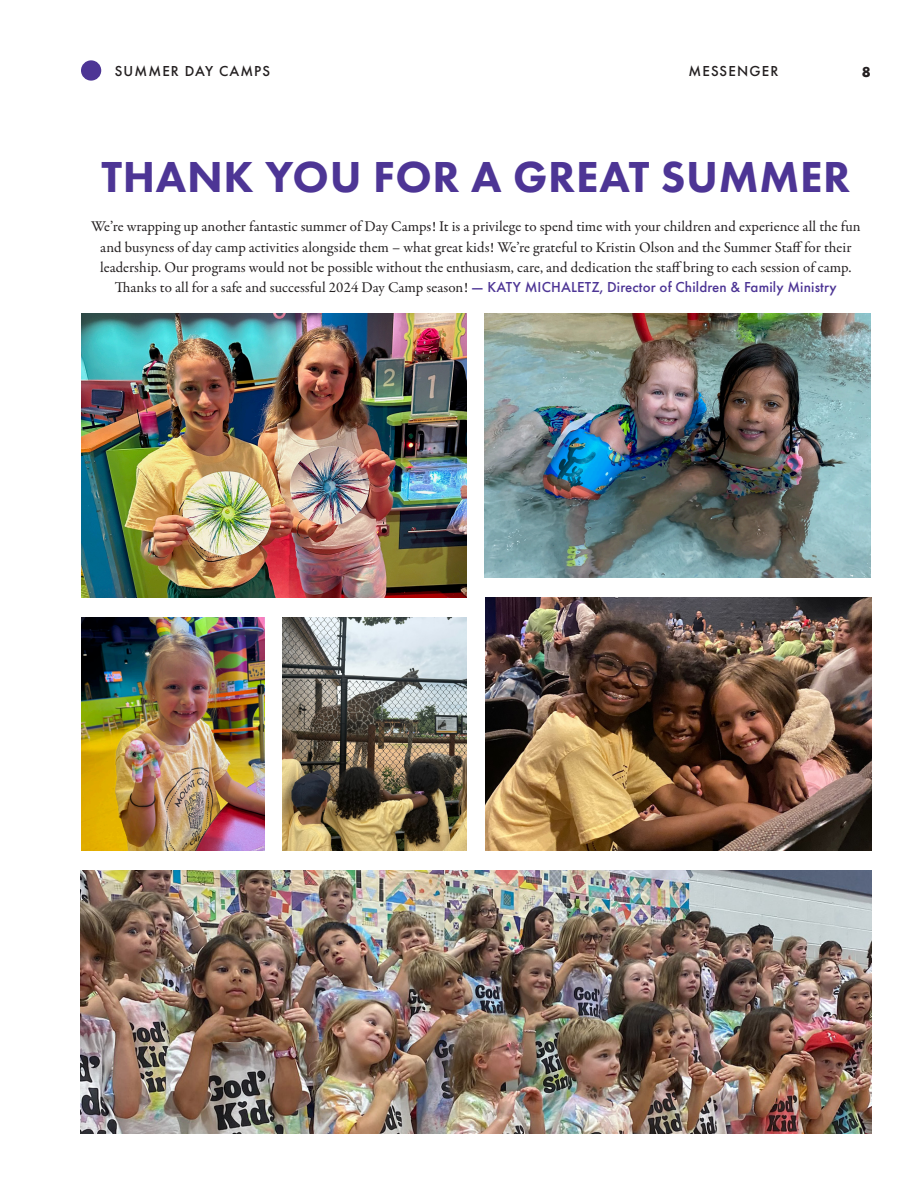
<style>
.page{position:relative;width:918px;height:1188px;background:#fff}
.page>*{position:absolute;margin:0;border:0;box-sizing:border-box;transform-origin:0 0}
.t1{font:800 45px "Futura PT";letter-spacing:.015em;color:#4d3595}
.t2{font:15px/20.2px "Garamond Premr Pro";letter-spacing:.005em;color:#231f20;text-align:center}
.t3{font:500 15px "Futura PT";letter-spacing:.075em;color:#231f20}
.t4{font:700 15px "Futura PT";color:#231f20}
.s1{font-family:"Futura PT";font-weight:500;color:#4d3595}
</style>
<div class="page">
<div style="left:81px;top:60px;width:20px;height:21px;background:#4d3595;border-radius:50%"></div>
<img style="left:81px;top:314px;width:386px;height:283px">
<img style="left:485px;top:314px;width:386px;height:263px">
<img style="left:81px;top:618px;width:184px;height:232px">
<img style="left:485px;top:598px;width:386px;height:253px">
<img style="left:81px;top:871px;width:790px;height:263px">
<img style="left:283px;top:618px;width:184px;height:232px">
<p class="t3" style="left:115px;top:62px;width:157px">SUMMER DAY CAMPS</p>
<p class="t3" style="left:688px;top:62px;width:91px">MESSENGER</p>
<p class="t4" style="left:862px;top:62px;width:10px">8</p>
<p class="t1" style="left:102px;top:149px;width:751px">THANK YOU FOR A GREAT SUMMER</p>
<p class="t2" style="left:91px;top:217px;width:771px">We’re wrapping up another fantastic summer of Day Camps! It is a privilege to spend time with your children and experience all the fun and busyness of day camp activities alongside them – what great kids! We’re grateful to Kristin Olson and the Summer Staff for their leadership. Our programs would not be possible without the enthusiasm, care, and dedication the staff bring to each session of camp.<br>Thanks to all for a safe and successful 2024 Day Camp season! <span class="s1">— KATY MICHALETZ, Director of Children &amp; Family Ministry</span></p>
</div>
